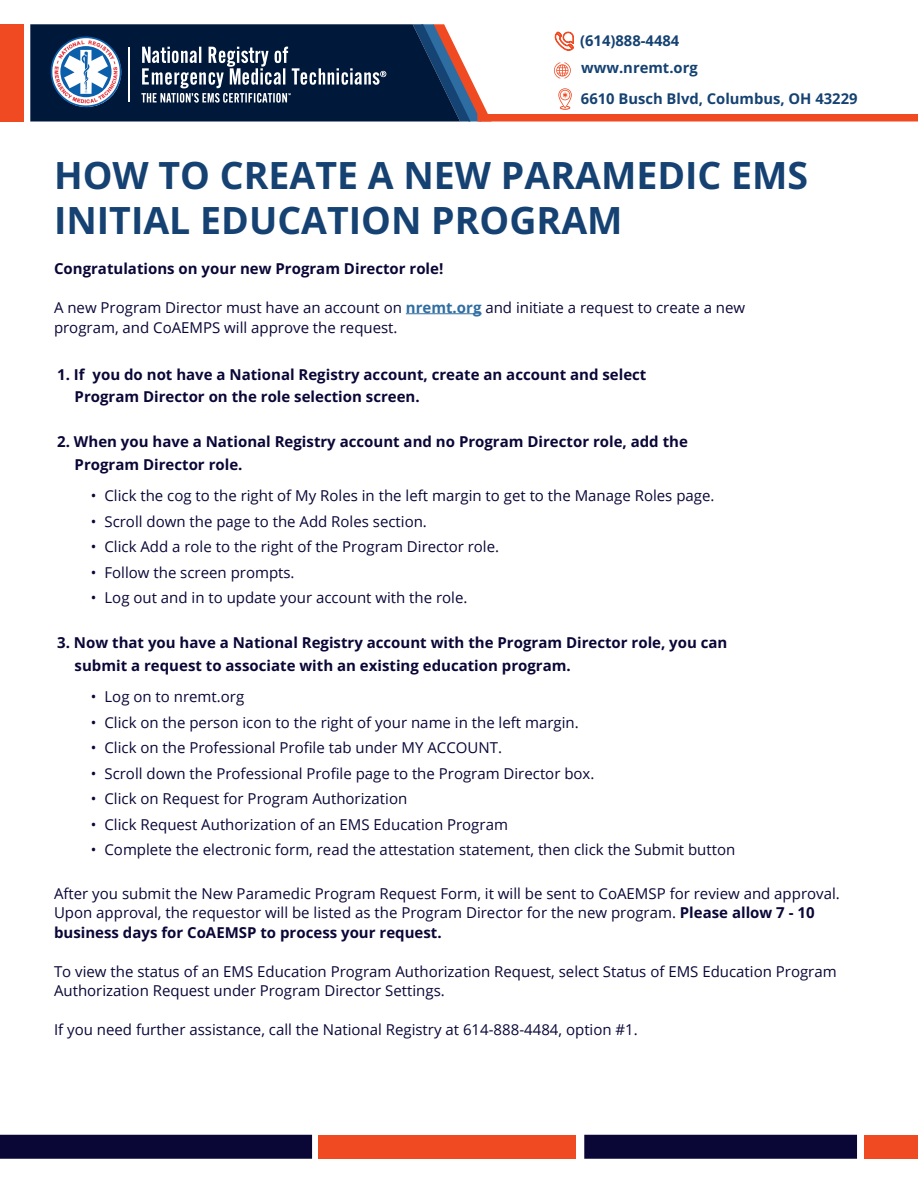
<style>
.page{position:relative;width:918px;height:1188px;background:#fff}
.page>*{position:absolute;margin:0;border:0;box-sizing:border-box;transform-origin:0 0}
.t1{font:700 37.5px/45px "Open Sans";color:#154272}
.t2{font:15px/19.5px "Open Sans";color:#0a0737}
.t3{font:700 15px/22.5px "Open Sans";color:#0a0737}
.t4{font:700 14.7px/26.2px "Open Sans";color:#154272}
.s1{font-weight:700;color:#306da1}
.s2{font-weight:700}
</style>
<div class="page">
<svg style="left:460px;top:57px;width:28px;height:65px"></svg>
<svg style="left:23px;top:24px;width:437px;height:98px;background:#142948"></svg>
<svg style="left:51px;top:36px;width:71px;height:71px"></svg>
<svg style="left:141px;top:47px;width:245px;height:56px;background:#3d4f69"></svg>
<hr style="left:128px;top:47px;width:2px;height:55px;background:#fff">
<div style="left:477px;top:114px;width:441px;height:8px;background:#f04a23"></div>
<div style="left:584px;top:1135px;width:273px;height:24px;background:#0a0737"></div>
<svg style="left:554px;top:31px;width:20px;height:20px"></svg>
<svg style="left:554px;top:62px;width:17px;height:17px"></svg>
<div style="left:0;top:24px;width:23px;height:98px;background:#f04a23"></div>
<div style="left:864px;top:1135px;width:54px;height:24px;background:#f04a23"></div>
<svg style="left:558px;top:88px;width:14px;height:22px"></svg>
<div style="left:319px;top:1135px;width:257px;height:24px;background:#f04a23"></div>
<div style="left:0;top:1135px;width:312px;height:24px;background:#0a0737"></div>
<hr style="left:406px;top:314px;width:76px;height:1px;background:#306da1">
<p class="t4" style="left:580px;top:28px;width:119px">(614)888-4484 www.nremt.org</p>
<p class="t4" style="left:581px;top:86px;width:278px">6610 Busch Blvd, Columbus, OH 43229</p>
<h1 class="t1" style="left:54px;top:152px;width:756px">HOW TO CREATE A NEW PARAMEDIC EMS<br>INITIAL EDUCATION PROGRAM</h1>
<p class="t3" style="left:54px;top:257px;width:391px">Congratulations on your new Program Director role!</p>
<p class="t2" style="left:54px;top:297px;width:693px">A new Program Director must have an account on <span class="s1">nremt.org</span> and initiate a request to create a new program, and CoAEMPS will approve the request.</p>
<p class="t3" style="left:75px;top:363px;width:573px;text-indent:-17px">1. If you do not have a National Registry account, create an account and select<br>Program Director on the role selection screen.</p>
<p class="t3" style="left:75px;top:430px;width:615px;text-indent:-17px">2. When you have a National Registry account and no Program Director role, add the<br>Program Director role.</p>
<p class="t2" style="left:91px;top:486px;width:625px">• Click the cog to the right of My Roles in the left margin to get to the Manage Roles page.</p>
<p class="t2" style="left:91px;top:511px;width:337px">• Scroll down the page to the Add Roles section.</p>
<p class="t2" style="left:91px;top:537px;width:410px">• Click Add a role to the right of the Program Director role.</p>
<p class="t2" style="left:91px;top:562px;width:205px">• Follow the screen prompts.</p>
<p class="t2" style="left:91px;top:588px;width:378px">• Log out and in to update your account with the role.</p>
<p class="t3" style="left:75px;top:631px;width:654px;text-indent:-17px">3. Now that you have a National Registry account with the Program Director role, you can submit a request to associate with an existing education program.</p>
<p class="t2" style="left:91px;top:687px;width:155px">• Log on to nremt.org</p>
<p class="t2" style="left:91px;top:712px;width:489px">• Click on the person icon to the right of your name in the left margin.</p>
<p class="t2" style="left:91px;top:738px;width:413px">• Click on the Professional Profile tab under MY ACCOUNT.</p>
<p class="t2" style="left:91px;top:763px;width:505px">• Scroll down the Professional Profile page to the Program Director box.</p>
<p class="t2" style="left:91px;top:789px;width:318px">• Click on Request for Program Authorization</p>
<p class="t2" style="left:91px;top:814px;width:418px">• Click Request Authorization of an EMS Education Program</p>
<p class="t2" style="left:91px;top:840px;width:646px">• Complete the electronic form, read the attestation statement, then click the Submit button</p>
<p class="t2" style="left:54px;top:883px;width:787px">After you submit the New Paramedic Program Request Form, it will be sent to CoAEMSP for review and approval.<br>Upon approval, the requestor will be listed as the Program Director for the new program. <span class="s2">Please allow 7 - 10 business days for CoAEMSP to process your request.</span></p>
<p class="t2" style="left:54px;top:961px;width:784px">To view the status of an EMS Education Program Authorization Request, select Status of EMS Education Program<br>Authorization Request under Program Director Settings.</p>
<p class="t2" style="left:54px;top:1020px;width:585px">If you need further assistance, call the National Registry at 614-888-4484, option #1.</p>
</div>
